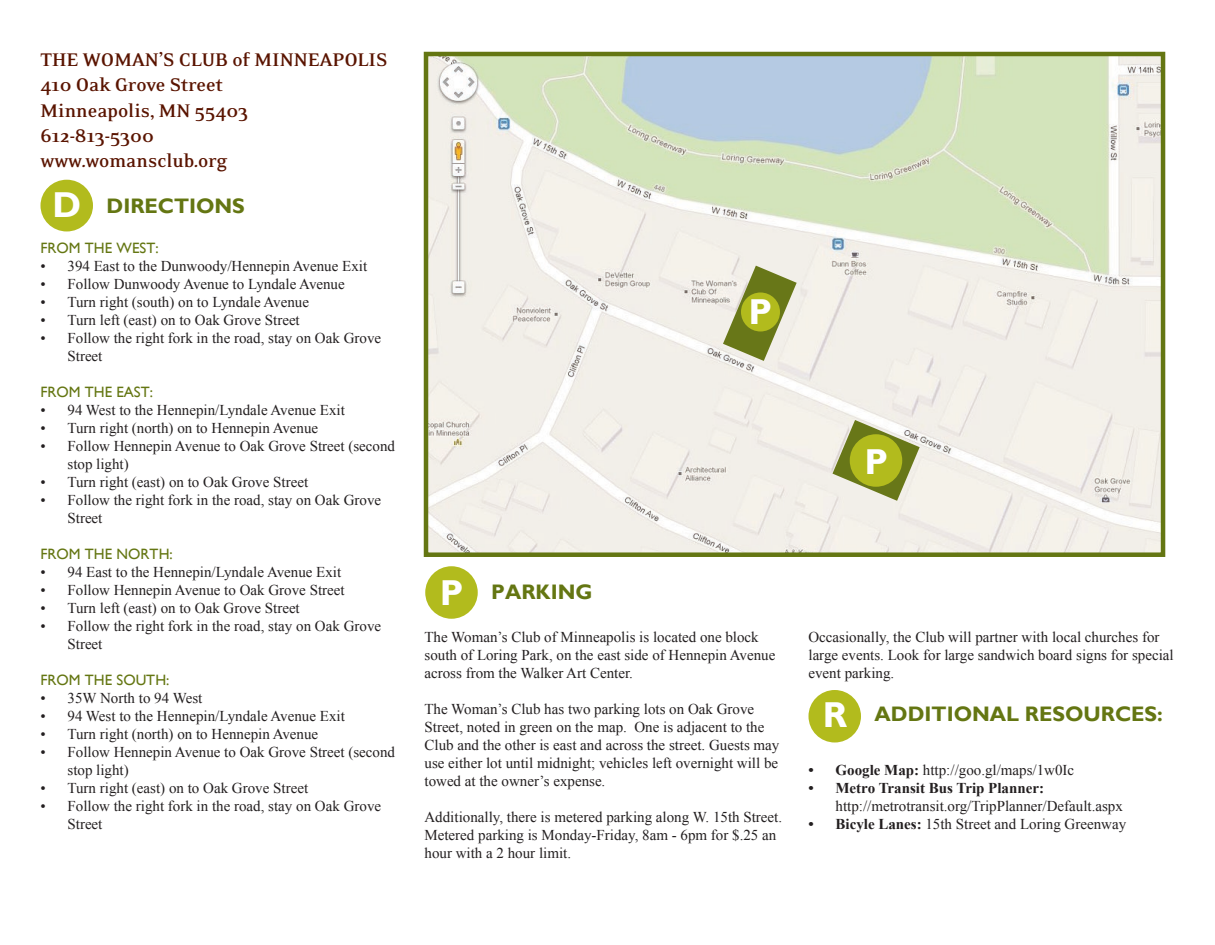
<style>
.page{position:relative;width:1215px;height:945px;background:#fff}
.page>*{position:absolute;margin:0;border:0;box-sizing:border-box;transform-origin:0 0}
.t1{font:700 36px "Gill Sans";color:#fff}
.t2{font:700 21px/25.2px "Eidetic Neo";color:#5a1400}
.t3{font:700 21px "Gill Sans";color:#647612}
.t4{font:15px/18px "Times New Roman";color:#231f20}
.t5{font:700 15px/18px "Times New Roman";color:#231f20}
.t6{font:15px "Gill Sans";color:#647612}
.s1{font-weight:400}
.s2{font-weight:700}
</style>
<div class="page">
<img style="left:429px;top:57px;width:731px;height:495px">
<div style="left:424px;top:52px;width:741px;height:505px;border:4px solid #647612"></div>
<svg style="left:723px;top:266px;width:74px;height:95px;background:#b4b98c"></svg>
<svg style="left:832px;top:420px;width:88px;height:81px;background:#bcc098"></svg>
<div style="left:741px;top:292px;width:39px;height:40px;background:#b2bb1d;border-radius:50%"></div>
<div style="left:850px;top:434px;width:52px;height:53px;background:#b2bb1d;border-radius:50%"></div>
<div style="left:40px;top:180px;width:53px;height:51px;background:#b2bb1d;border-radius:50%"></div>
<div style="left:425px;top:566px;width:53px;height:53px;background:#b2bb1d;border-radius:50%"></div>
<div style="left:808px;top:690px;width:53px;height:52px;background:#b2bb1d;border-radius:50%"></div>
<h2 class="t2" style="left:40px;top:48px;width:349px">The Woman’s Club of Minneapolis<br>410 Oak Grove Street<br>Minneapolis, MN 55403<br>612-813-5300<br>www.womansclub.org</h2>
<h2 class="t3" style="left:106px;top:193px;width:140px">DIRECTIONS</h2>
<p class="t6" style="left:40px;top:240px;width:120px">FROM THE WEST:</p>
<p class="t4" style="left:68px;top:257px;width:315px">394 East to the Dunwoody/Hennepin Avenue Exit Follow Dunwoody Avenue to Lyndale Avenue<br>Turn right (south) on to Lyndale Avenue<br>Turn left (east) on to Oak Grove Street<br>Follow the right fork in the road, stay on Oak Grove Street</p>
<p class="t6" style="left:40px;top:384px;width:114px">FROM THE EAST:</p>
<p class="t4" style="left:68px;top:401px;width:329px">94 West to the Hennepin/Lyndale Avenue Exit<br>Turn right (north) on to Hennepin Avenue<br>Follow Hennepin Avenue to Oak Grove Street (second stop light)<br>Turn right (east) on to Oak Grove Street<br>Follow the right fork in the road, stay on Oak Grove Street</p>
<p class="t6" style="left:40px;top:546px;width:134px">FROM THE NORTH:</p>
<p class="t4" style="left:68px;top:563px;width:315px">94 East to the Hennepin/Lyndale Avenue Exit Follow Hennepin Avenue to Oak Grove Street<br>Turn left (east) on to Oak Grove Street<br>Follow the right fork in the road, stay on Oak Grove Street</p>
<p class="t6" style="left:40px;top:672px;width:131px">FROM THE SOUTH:</p>
<p class="t4" style="left:68px;top:689px;width:329px">35W North to 94 West<br>94 West to the Hennepin/Lyndale Avenue Exit<br>Turn right (north) on to Hennepin Avenue<br>Follow Hennepin Avenue to Oak Grove Street (second stop light)<br>Turn right (east) on to Oak Grove Street<br>Follow the right fork in the road, stay on Oak Grove<br>Street</p>
<h1 class="t1" style="left:53px;top:183px;width:29px">D</h1>
<p class="t4" style="left:40px;top:257px;width:7px;text-align:justify">• • • • •</p>
<p class="t4" style="left:40px;top:401px;width:7px;text-align:justify">• • •</p>
<p class="t4" style="left:40px;top:473px;width:7px">• •</p>
<p class="t4" style="left:40px;top:563px;width:7px;text-align:justify">• • • •</p>
<p class="t4" style="left:40px;top:689px;width:7px;text-align:justify">• • • •</p>
<p class="t4" style="left:40px;top:779px;width:7px">• •</p>
<h1 class="t1" style="left:748px;top:291px;width:25px">P</h1>
<h1 class="t1" style="left:864px;top:441px;width:25px">P</h1>
<h1 class="t1" style="left:440px;top:571px;width:25px">P</h1>
<h2 class="t3" style="left:491px;top:580px;width:103px">PARKING</h2>
<p class="t4" style="left:424px;top:628px;width:352px">The Woman’s Club of Minneapolis is located one block south of Loring Park, on the east side of Hennepin Avenue across from the Walker Art Center.</p>
<p class="t4" style="left:424px;top:700px;width:356px">The Woman’s Club has two parking lots on Oak Grove Street, noted in green on the map. One is adjacent to the Club and the other is east and across the street. Guests may use either lot until midnight; vehicles left overnight will be towed at the owner’s expense.</p>
<p class="t4" style="left:424px;top:808px;width:359px">Additionally, there is metered parking along W. 15th Street.<br>Metered parking is Monday-Friday, 8am - 6pm for $.25 an hour with a 2 hour limit.</p>
<p class="t4" style="left:808px;top:628px;width:367px">Occasionally, the Club will partner with local churches for large events. Look for large sandwich board signs for special event parking.</p>
<h2 class="t3" style="left:874px;top:702px;width:290px">ADDITIONAL RESOURCES:</h2>
<h1 class="t1" style="left:823px;top:693px;width:26px">R</h1>
<p class="t5" style="left:808px;top:761px;width:7px">• •</p>
<p class="t5" style="left:808px;top:815px;width:7px">•</p>
<p class="t5" style="left:836px;top:761px;width:240px">Google Map: <span class="s1">http://goo.gl/maps/1w0Ic<br></span>Metro Transit Bus Trip Planner:</p>
<p class="t4" style="left:836px;top:797px;width:292px">http://metrotransit.org/TripPlanner/Default.aspx<br><span class="s2">Bicyle Lanes:</span> 15th Street and Loring Greenway</p>
</div>
